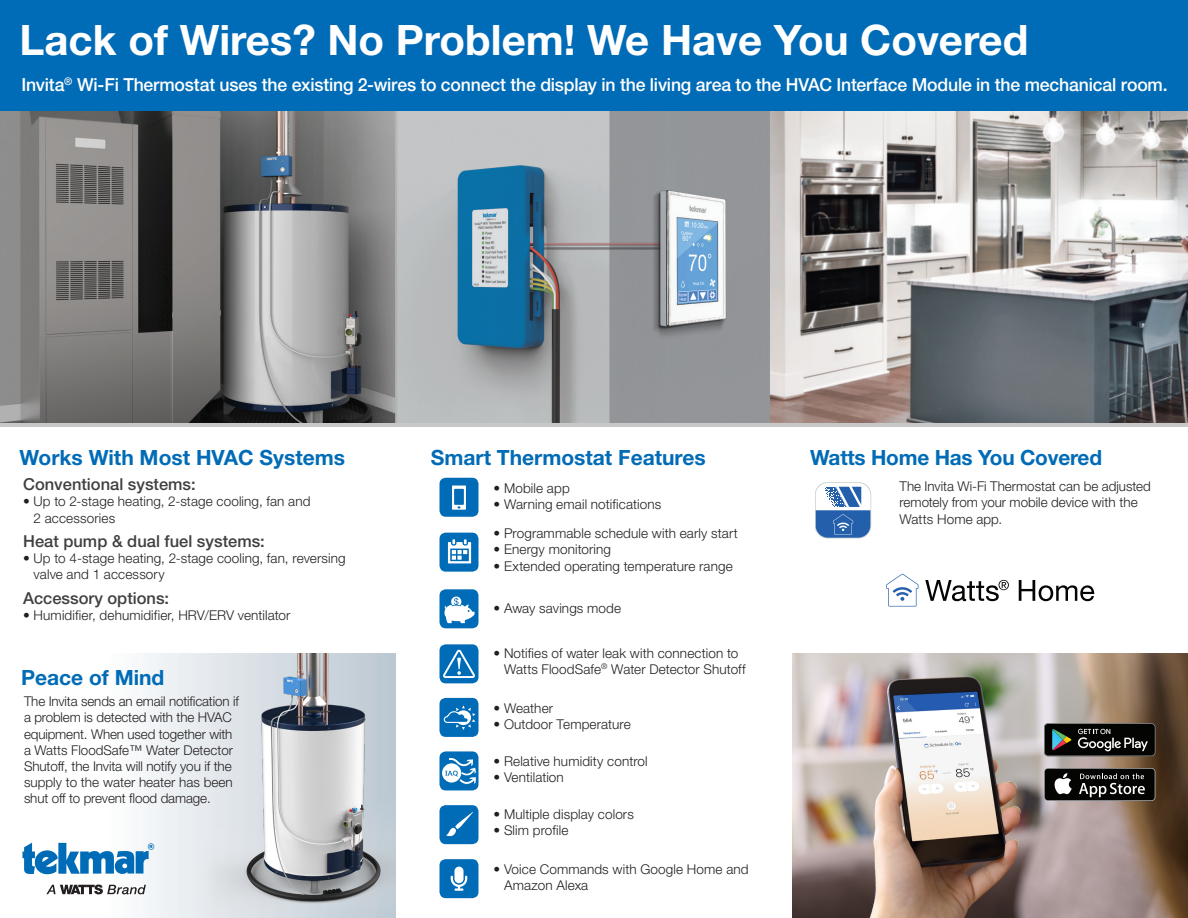
<style>
.page{position:relative;width:1188px;height:918px;background:#fff}
.page>*{position:absolute;margin:0;border:0;box-sizing:border-box;transform-origin:0 0}
.Pa1{font:700 42px "Helvetica Neue LT Std";color:#fff}
.t1{font:700 21px "Helvetica Neue LT Std";color:#006bb6}
.Paragraph_2{font:500 18px "Helvetica Neue LT Std";letter-spacing:-.01em;color:#fff}
.t2{font:500 16.5px "Helvetica Neue LT Std";color:#40403f}
.t3{font:300 13.5px/16.2px "Helvetica Neue LT Std";letter-spacing:.005em;color:#231f20}
</style>
<div class="page">
<div style="left:0;top:654px;width:395px;height:264px;background:linear-gradient(to bottom,#fcfdfd,#f8fafb)"></div>
<img style="left:178px;top:654px;width:217px;height:264px">
<img style="left:0;top:110px;width:1188px;height:313px">
<div style="left:0;top:0;width:1188px;height:110px;background:#006bb6"></div>
<svg style="left:439px;top:698px;width:39px;height:39px;background:#2681c0"></svg>
<svg style="left:439px;top:751px;width:39px;height:39px"></svg>
<svg style="left:439px;top:805px;width:39px;height:39px;background:#1a7abd"></svg>
<svg style="left:439px;top:478px;width:39px;height:39px;background:#2681c0"></svg>
<svg style="left:439px;top:533px;width:39px;height:39px"></svg>
<div style="left:440px;top:644px;width:39px;height:39px;background:#006bb6;border-radius:6px"></div>
<svg style="left:443px;top:650px;width:32px;height:28px"></svg>
<svg style="left:439px;top:589px;width:39px;height:39px"></svg>
<svg style="left:22px;top:843px;width:132px;height:32px"></svg>
<svg style="left:46px;top:885px;width:100px;height:9px"></svg>
<hr style="left:0;top:423px;width:1188px;height:4px;background:#c8c8c9">
<img style="left:792px;top:654px;width:396px;height:264px">
<svg style="left:1044px;top:723px;width:111px;height:33px;background:#292d2a"></svg>
<div style="left:1044px;top:768px;width:111px;height:33px;background:#8f9093;border-radius:4px"></div>
<div style="left:1045px;top:769px;width:110px;height:31px;background:#040503;border-radius:3px"></div>
<svg style="left:1054px;top:773px;width:18px;height:21px"></svg>
<svg style="left:1079px;top:773px;width:66px;height:24px"></svg>
<svg style="left:815px;top:482px;width:56px;height:57px"></svg>
<svg style="left:925px;top:580px;width:84px;height:21px"></svg>
<svg style="left:1019px;top:580px;width:75px;height:21px"></svg>
<svg style="left:886px;top:574px;width:32px;height:33px"></svg>
<svg style="left:439px;top:859px;width:39px;height:39px;background:#2d85c2"></svg>
<p class="Pa1" style="left:20px;top:14px;width:1010px">Lack of Wires? No Problem! We Have You Covered</p>
<p class="Paragraph_2" style="left:22px;top:73px;width:1148px">Invita<sup>®</sup> Wi-Fi Thermostat uses the existing 2-wires to connect the display in the living area to the HVAC Interface Module in the mechanical room.</p>
<p class="t1" style="left:20px;top:444px;width:327px">Works With Most HVAC Systems</p>
<p class="t1" style="left:431px;top:444px;width:276px">Smart Thermostat Features</p>
<p class="t2" style="left:23px;top:474px;width:174px">Conventional systems:</p>
<p class="t3" style="left:34px;top:493px;width:279px;text-indent:-10px">• Up to 2-stage heating, 2-stage cooling, fan and<br>2 accessories</p>
<p class="t2" style="left:23px;top:531px;width:243px">Heat pump &amp; dual fuel systems:</p>
<p class="t3" style="left:34px;top:550px;width:314px;text-indent:-10px">• Up to 4-stage heating, 2-stage cooling, fan, reversing valve and 1 accessory</p>
<p class="t2" style="left:23px;top:588px;width:148px">Accessory options:</p>
<p class="t3" style="left:23px;top:607px;width:269px">• Humidifier, dehumidifier, HRV/ERV ventilator</p>
<p class="t1" style="left:21px;top:665px;width:145px">Peace of Mind</p>
<p class="t3" style="left:24px;top:693px;width:216px">The Invita sends an email notification if a problem is detected with the HVAC equipment. When used together with a Watts FloodSafe™ Water Detector Shutoff, the Invita will notify you if the supply to the water heater has been shut off to prevent flood damage.</p>
<p class="t3" style="left:494px;top:480px;width:78px">• Mobile app</p>
<p class="t3" style="left:494px;top:496px;width:169px">• Warning email notifications</p>
<p class="t3" style="left:494px;top:525px;width:246px">• Programmable schedule with early start</p>
<p class="t3" style="left:494px;top:541px;width:119px">• Energy monitoring</p>
<p class="t3" style="left:494px;top:557px;width:241px">• Extended operating temperature range</p>
<p class="t3" style="left:494px;top:599px;width:129px">• Away savings mode</p>
<p class="t3" style="left:504px;top:645px;width:243px;text-indent:-10px">• Notifies of water leak with connection to<br>Watts FloodSafe<sup>®</sup> Water Detector Shutoff</p>
<p class="t3" style="left:494px;top:700px;width:61px">• Weather</p>
<p class="t3" style="left:494px;top:716px;width:139px">• Outdoor Temperature</p>
<p class="t3" style="left:494px;top:753px;width:156px">• Relative humidity control</p>
<p class="t3" style="left:494px;top:769px;width:72px">• Ventilation</p>
<p class="t3" style="left:494px;top:806px;width:142px">• Multiple display colors</p>
<p class="t3" style="left:494px;top:822px;width:76px">• Slim profile</p>
<p class="t3" style="left:504px;top:861px;width:246px;text-indent:-10px">• Voice Commands with Google Home and<br>Amazon Alexa</p>
<p class="t1" style="left:810px;top:444px;width:294px">Watts Home Has You Covered</p>
<p class="t3" style="left:900px;top:478px;width:253px">The Invita Wi-Fi Thermostat can be adjusted remotely from your mobile device with the<br>Watts Home app.</p>
</div>
